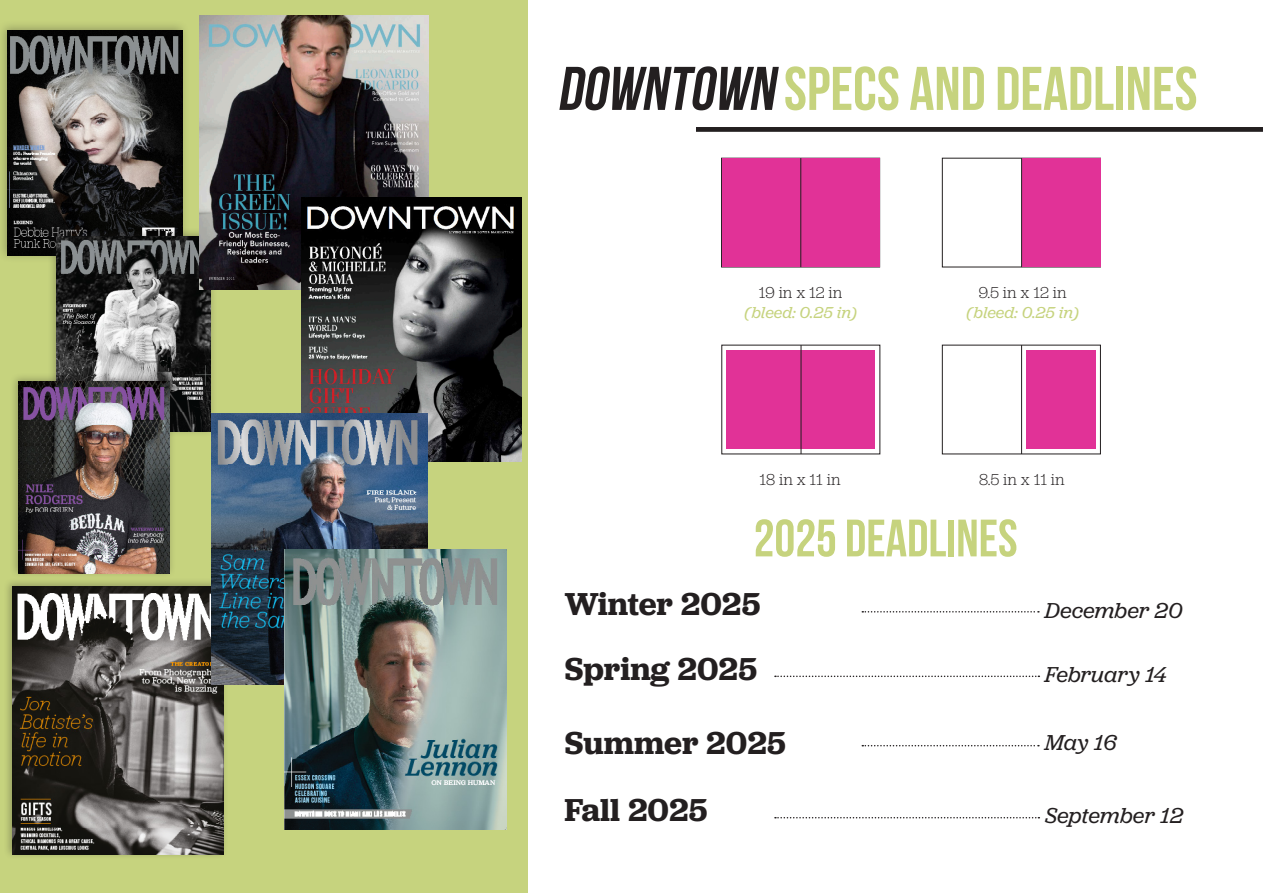
<style>
.page{position:relative;width:1263px;height:893px;background:#fff}
.page>*{position:absolute;margin:0;border:0;box-sizing:border-box;transform-origin:0 0}
.t1{font:700 61.5px "Bebas Neue";color:#c6d37e}
.t2{font:700 52.5px "Bebas Neue";color:#c6d37e}
.t3{font:600 33px "Jubilat";color:#231f20}
.t4{font:italic 22.5px "Jubilat";letter-spacing:-.01em;color:#231f20}
.t5{font:300 16.5px "Jubilat";color:#231f20}
.t6{font:italic 16.5px "Jubilat";letter-spacing:-.005em;color:#c6d37e}
.s1{font-style:italic;color:#231f20}
</style>
<div class="page">
<div style="left:0;top:0;width:527px;height:893px;background:#c6d37e"></div>
<div style="left:722px;top:158px;width:157px;height:109px;background:#e13297"></div>
<hr style="left:800px;top:158px;width:1px;height:109px;background:#231f20">
<div style="left:0;top:20px;width:189px;height:244px;background:#231f20;opacity:.31"></div>
<img style="left:7px;top:31px;width:175px;height:225px">
<div style="left:48px;top:227px;width:169px;height:210px;background:#231f20;opacity:.31"></div>
<img style="left:57px;top:237px;width:154px;height:194px">
<div style="left:9px;top:372px;width:167px;height:207px;background:#231f20;opacity:.31"></div>
<img style="left:18px;top:382px;width:151px;height:191px">
<div style="left:3px;top:578px;width:225px;height:281px;background:#231f20;opacity:.31"></div>
<img style="left:12px;top:587px;width:211px;height:267px">
<div style="left:942px;top:158px;width:158px;height:109px;border:1px solid #231f20"></div>
<div style="left:1022px;top:158px;width:78px;height:109px;background:#e13297"></div>
<hr style="left:1021px;top:158px;width:1px;height:109px;background:#231f20">
<div style="left:1026px;top:350px;width:70px;height:99px;background:#e13297"></div>
<hr style="left:1021px;top:345px;width:1px;height:109px;background:#231f20">
<div style="left:726px;top:350px;width:149px;height:99px;background:#e13297"></div>
<hr style="left:801px;top:345px;width:1px;height:109px;background:#231f20">
<div style="left:696px;top:127px;width:567px;height:5px;background:#231f20"></div>
<img style="left:199px;top:15px;width:230px;height:274px">
<img style="left:301px;top:198px;width:220px;height:263px">
<img style="left:212px;top:413px;width:216px;height:272px">
<svg style="left:862px;top:611px;width:177px;height:1px"></svg>
<svg style="left:862px;top:745px;width:177px;height:1px"></svg>
<svg style="left:775px;top:676px;width:264px;height:1px"></svg>
<svg style="left:775px;top:817px;width:264px;height:1px"></svg>
<img style="left:285px;top:550px;width:221px;height:279px">
<p class="t1" style="left:557px;top:55px;width:642px"><span class="s1">DOWNTOWN</span>SPECS AND DEADLINES</p>
<p class="t5" style="left:759px;top:282px;width:85px">19 in x 12 in</p>
<p class="t6" style="left:744px;top:302px;width:114px">(bleed: 0.25 in)</p>
<p class="t5" style="left:979px;top:282px;width:89px">9.5 in x 12 in</p>
<p class="t6" style="left:966px;top:302px;width:114px">(bleed: 0.25 in)</p>
<p class="t5" style="left:760px;top:469px;width:83px">18 in x 11 in</p>
<p class="t5" style="left:979px;top:469px;width:87px">8.5 in x 11 in</p>
<p class="t2" style="left:754px;top:509px;width:265px">2025 DEADLINES</p>
<p class="t3" style="left:564px;top:582px;width:197px">Winter 2025</p>
<p class="t3" style="left:564px;top:648px;width:194px">Spring 2025</p>
<p class="t3" style="left:564px;top:722px;width:223px">Summer 2025</p>
<p class="t3" style="left:564px;top:789px;width:145px">Fall 2025</p>
<p class="t4" style="left:1045px;top:596px;width:140px">December 20</p>
<p class="t4" style="left:1045px;top:660px;width:124px">February 14</p>
<p class="t4" style="left:1045px;top:729px;width:74px">May 16</p>
<p class="t4" style="left:1045px;top:801px;width:140px">September 12</p>
</div>
